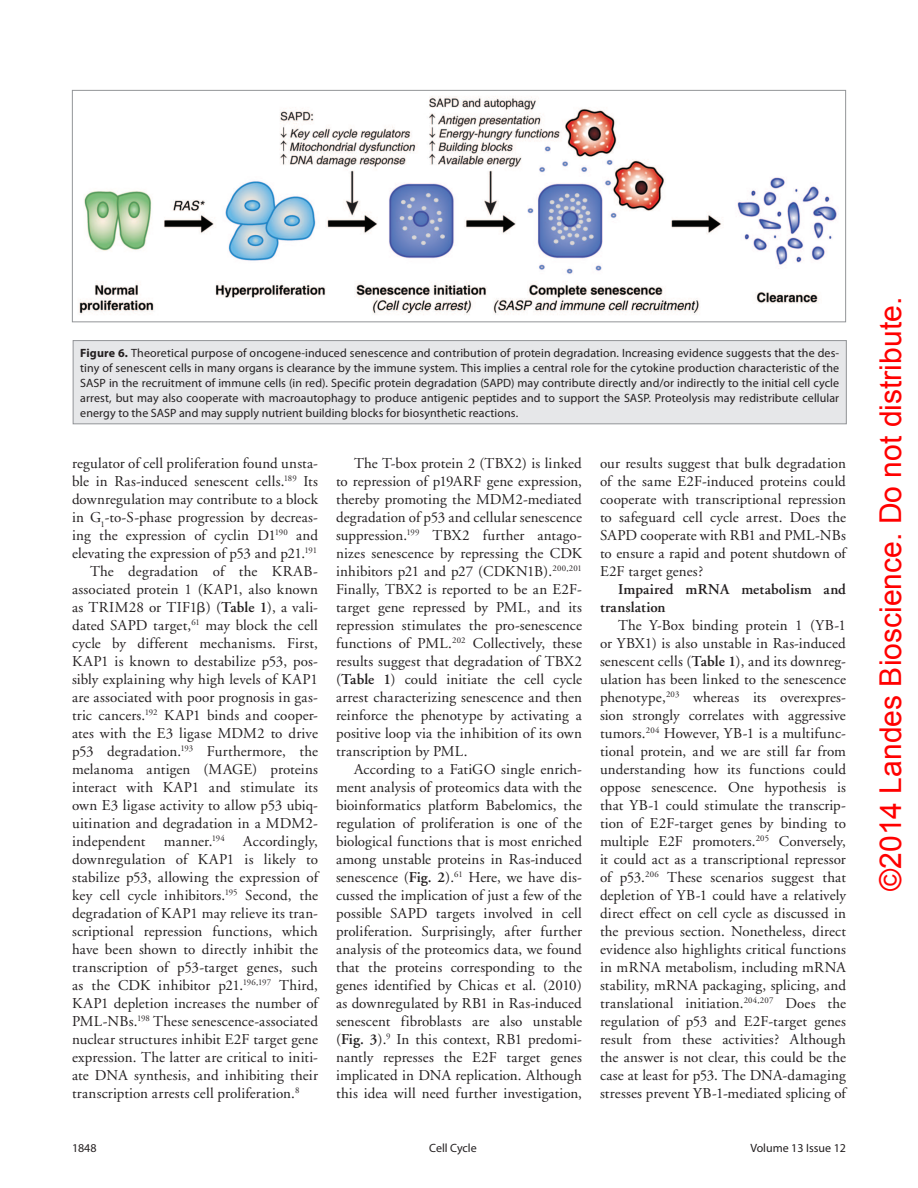
<style>
.page{position:relative;width:918px;height:1188px;background:#fff}
.page>*{position:absolute;margin:0;border:0;box-sizing:border-box;transform-origin:0 0}
.t1{font:30.15px "Arial";color:#f00}
.t2{font:15px/18px "Adobe Garamond";letter-spacing:.01em;color:#231f20;text-align:justify}
.t3{font:600 15px/18px "Adobe Garamond";letter-spacing:.01em;color:#231f20}
.t4{font:12px/15px "Myriad Pro";letter-spacing:.01em;color:#231f20;text-align:justify}
.s1{font-weight:700}
.s2{font-family:"Universal Std Greekw Math Pi"}
.s3{font-weight:600}
</style>
<div class="page">
<img style="left:79px;top:96px;width:758px;height:219px">
<div style="left:72px;top:90px;width:774px;height:232px;border:1px solid #939598"></div>
<div style="left:73px;top:341px;width:773px;height:83px;background:#e6e7e9"></div>
<div style="left:73px;top:340px;width:774px;height:84px;border:1px solid #939598"></div>
<p class="t4" style="left:80px;top:345px;width:760px"><span class="s1">Figure 6.</span> Theoretical purpose of oncogene-induced senescence and contribution of protein degradation. Increasing evidence suggests that the des&shy;tiny of senescent cells in many organs is clearance by the immune system. This implies a central role for the cytokine production characteristic of the SAS</p>
<p class="t4" style="left:80px;top:375px;width:760px;text-indent:19px">P in the recruitment of immune cells (in red). Specific protein degradation (SA PD) may contribute directly and/or indirectly to the initial cell cycle arrest, but may also cooperate with macroautophagy to produce antigenic peptides and to support the SASP. Proteolysis may redistribute cellular energy to the SASP and may supply nutrient building blocks for biosynthetic reactions.</p>
<p class="t2" style="left:72px;top:455px;width:247px">regulator of cell proliferation found unsta-</p>
<p class="t2" style="left:72px;top:473px;width:247px">ble in Ras-induced senescent cells.<sup>189</sup> Its</p>
<p class="t2" style="left:72px;top:491px;width:247px">downregulation may contribute to a block</p>
<p class="t2" style="left:72px;top:509px;width:247px">in G<sub>1</sub>-to-S-phase progression by decreas-</p>
<p class="t2" style="left:72px;top:527px;width:247px">ing the expression of cyclin D1<sup>190</sup> and</p>
<p class="t2" style="left:72px;top:545px;width:247px">elevating the expression of p53 and p21.<sup>191</sup></p>
<p class="t2" style="left:90px;top:563px;width:229px">The degradation of the KRAB-</p>
<p class="t2" style="left:72px;top:581px;width:247px">associated protein 1 (KAP1, also known</p>
<p class="t2" style="left:72px;top:599px;width:247px">as TRIM28 or TIF1<span class="s2">β</span>) (<span class="s3">Table 1</span>), a vali-</p>
<p class="t2" style="left:72px;top:617px;width:247px">dated SAPD target,<sup>61</sup> may block the cell</p>
<p class="t2" style="left:72px;top:635px;width:247px">cycle by different mechanisms. First,</p>
<p class="t2" style="left:72px;top:653px;width:247px">KAP1 is known to destabilize p53, pos-</p>
<p class="t2" style="left:72px;top:671px;width:247px">sibly explaining why high levels of KAP1</p>
<p class="t2" style="left:72px;top:689px;width:247px">are associated with poor prognosis in gas-</p>
<p class="t2" style="left:72px;top:707px;width:247px">tric cancers.<sup>192</sup> KAP1 binds and cooper-</p>
<p class="t2" style="left:72px;top:725px;width:247px">ates with the E3 ligase MDM2 to drive</p>
<p class="t2" style="left:72px;top:743px;width:247px">p53 degradation.<sup>193</sup> Furthermore, the</p>
<p class="t2" style="left:72px;top:761px;width:247px">melanoma antigen (MAGE) proteins</p>
<p class="t2" style="left:72px;top:779px;width:247px">interact with KAP1 and stimulate its</p>
<p class="t2" style="left:72px;top:797px;width:247px">own E3 ligase activity to allow p53 ubiq-</p>
<p class="t2" style="left:72px;top:815px;width:248px">uitination and degradation in a MDM2-</p>
<p class="t2" style="left:72px;top:833px;width:248px">independent manner.<sup>194</sup> Accordingly,</p>
<p class="t2" style="left:72px;top:851px;width:247px">downregulation of KAP1 is likely to</p>
<p class="t2" style="left:72px;top:869px;width:248px">stabilize p53, allowing the expression of</p>
<p class="t2" style="left:72px;top:887px;width:248px">key cell cycle inhibitors.<sup>195</sup> Second, the</p>
<p class="t2" style="left:72px;top:905px;width:247px">degradation of KAP1 may relieve its tran-</p>
<p class="t2" style="left:72px;top:923px;width:247px">scriptional repression functions, which</p>
<p class="t2" style="left:72px;top:941px;width:247px">have been shown to directly inhibit the</p>
<p class="t2" style="left:72px;top:959px;width:248px">transcription of p53-target genes, such</p>
<p class="t2" style="left:72px;top:977px;width:247px">as the CDK inhibitor p21.<sup>196,197</sup> Third,</p>
<p class="t2" style="left:72px;top:995px;width:247px">KAP1 depletion increases the number of</p>
<p class="t2" style="left:72px;top:1013px;width:247px">PML-NBs.<sup>198</sup> These senescence-associated</p>
<p class="t2" style="left:72px;top:1031px;width:247px">nuclear structures inhibit E2F target gene</p>
<p class="t2" style="left:72px;top:1049px;width:247px">expression. The latter are critical to initi-</p>
<p class="t2" style="left:72px;top:1067px;width:247px">ate DNA synthesis, and inhibiting their</p>
<p class="t2" style="left:72px;top:1085px;width:229px">transcription arrests cell proliferation.<sup>8</sup></p>
<p class="t2" style="left:336px;top:455px;width:248px;text-indent:18px">The T-box protein 2 (TBX2) is linked to repression of p19ARF gene expression, thereby promoting the MDM2-mediated degradation of p53 and cellular senescence suppression.<sup>199</sup> TBX2 further antago&shy;nizes senescence by repressing the CDK inhibitors p21 and p27 (CDKN1B).<sup>200,201<br></sup>Finally, TBX2 is reported to be an E2F&shy;target gene repressed by PML, and its repression stimulates the pro-senescence functions of PML.<sup>202</sup> Collectively, these results suggest that degradation of TBX2 (<span class="s3">Table 1</span>) could initiate the cell cycle arrest characterizing senescence and then reinforce the phenotype by activating a positive loop via the inhibition of its own transcription by PML.</p>
<p class="t2" style="left:336px;top:761px;width:248px;text-indent:18px">According to a FatiGO single enrich&shy;ment analysis of proteomics data with the bioinformatics platform Babelomics, the regulation of proliferation is one of the biological functions that is most enriched among unstable proteins in Ras-induced senescence (<span class="s3">Fig. 2</span>).<sup>61</sup> Here, we have dis&shy;cussed the implication of just a few of the possible SAPD targets involved in cell proliferation. Surprisingly, after further analysis of the proteomics data, we found that the proteins corresponding to the genes identified by Chicas et al. (2010) as downregulated by RB1 in Ras-induced senescent fibroblasts are also unstable (<span class="s3">Fig. 3</span>).<sup>9</sup> In this context, RB1 predomi&shy;nantly represses the E2F target genes implicated in DNA replication. Although this idea will need further investigation,</p>
<p class="t2" style="left:600px;top:455px;width:247px">our results suggest that bulk degradation of the same E2F-induced proteins could cooperate with transcriptional repression to safeguard cell cycle arrest. Does the SAPD cooperate with RB1 and PML-NBs to ensure a rapid and potent shutdown of E2F target genes?</p>
<p class="t3" style="left:600px;top:581px;width:247px;text-indent:18px">Impaired mRNA metabolism and translation</p>
<p class="t2" style="left:600px;top:617px;width:248px;text-indent:18px">The Y-Box binding protein 1 (YB-1 or YBX1) is also unstable in Ras-induced senescent cells (<span class="s3">Table 1</span>), and its downreg&shy;ulation has been linked to the senescence phenotype,<sup>203</sup> whereas its overexpres&shy;sion strongly correlates with aggressive tumors.<sup>204</sup> However, YB-1 is a multifunc&shy;tional protein, and we are still far from understanding how its functions could oppose senescence. One hypothesis is that YB-1 could stimulate the transcrip&shy;tion of E2F-target genes by binding to multiple E2F promoters.<sup>205</sup> Conversely, it could act as a transcriptional repressor of p53.<sup>206</sup> These scenarios suggest that depletion of YB-1 could have a relatively direct effect on cell cycle as discussed in the previous section. Nonetheless, direct evidence also highlights critical functions in mRNA metabolism, including mRNA stability, mRNA packaging, splicing, and translational initiation.<sup>204,207</sup> Does the regulation of p53 and E2F-target genes result from these activities? Although the answer is not clear, this could be the case at least for p53. The DNA-damaging stresses prevent YB-1-mediated splicing of</p>
<p class="t4" style="left:72px;top:1140px;width:26px">1848</p>
<p class="t4" style="left:429px;top:1140px;width:49px">Cell Cycle</p>
<p class="t4" style="left:750px;top:1140px;width:97px">Volume 13 Issue 12</p>
<h1 class="t1" style="left:871px;top:891px;width:595px;rotate:-90deg">©2014 Landes Bioscience. Do not distribute.</h1>
</div>
